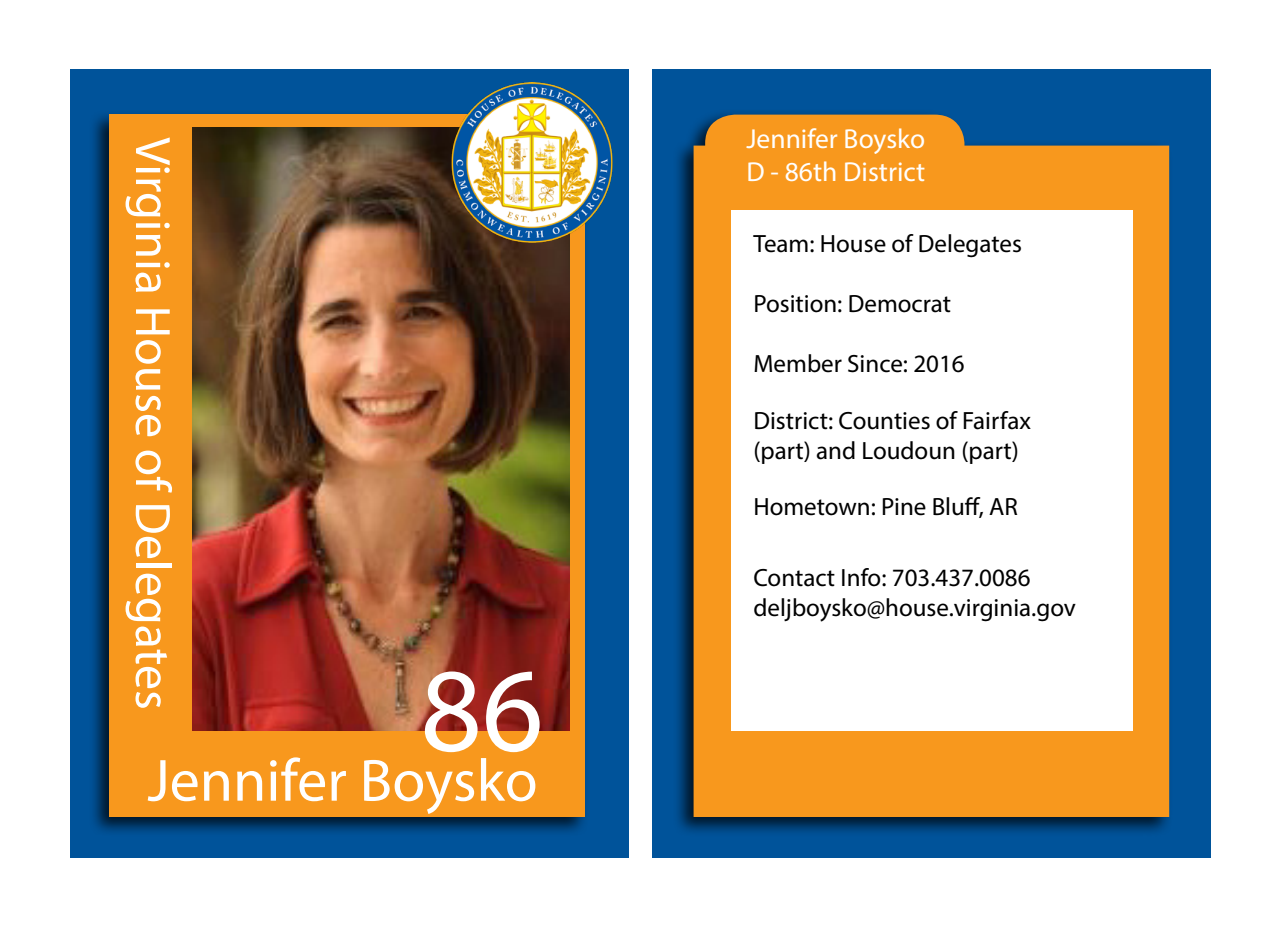
<style>
.page{position:relative;width:1278px;height:928px;background:#fff}
.page>*{position:absolute;margin:0;border:0;box-sizing:border-box;transform-origin:0 0}
.t1{font:120px "Myriad Pro";color:#fff}
.t2{font:60px "Myriad Pro";color:#fff}
.t3{font:50px "Myriad Pro";color:#fff}
.t4{font:27.5px "Myriad Pro";color:#fff}
.t5{font:25px/30px "Myriad Pro";color:#000}
</style>
<div class="page">
<div style="left:70px;top:70px;width:558px;height:788px;background:#00539a"></div>
<div style="left:652px;top:70px;width:559px;height:788px;background:#00539a"></div>
<div style="left:88px;top:109px;width:501px;height:728px;background:#000;opacity:.75"></div>
<div style="left:110px;top:115px;width:475px;height:702px;background:#f8981d"></div>
<img style="left:192px;top:127px;width:377px;height:603px">
<img style="left:450px;top:82px;width:163px;height:162px">
<div style="left:671px;top:109px;width:502px;height:727px;background:#000;opacity:.75"></div>
<svg style="left:693px;top:115px;width:476px;height:702px;background:#e99426"></svg>
<div style="left:731px;top:211px;width:401px;height:519px;background:#fff"></div>
<p class="t3" style="left:184px;top:137px;width:574px;rotate:90deg">Virginia House of Delegates</p>
<p class="t1" style="left:420px;top:636px;width:125px">86</p>
<p class="t2" style="left:147px;top:743px;width:392px">Jennifer Boysko</p>
<p class="t4" style="left:746px;top:122px;width:180px">Jennifer Boysko</p>
<p class="t4" style="left:746px;top:155px;width:180px">D - 86th District</p>
<p class="t5" style="left:753px;top:228px;width:270px">Team: House of Delegates</p>
<p class="t5" style="left:753px;top:288px;width:199px">Position: Democrat</p>
<p class="t5" style="left:753px;top:348px;width:213px">Member Since: 2016</p>
<p class="t5" style="left:753px;top:405px;width:279px">District: Counties of Fairfax (part) and Loudoun (part)</p>
<p class="t5" style="left:753px;top:491px;width:266px">Hometown: Pine Bluff, AR</p>
<p class="t5" style="left:753px;top:562px;width:324px">Contact Info: 703.437.0086 deljboysko@house.virginia.gov</p>
</div>
